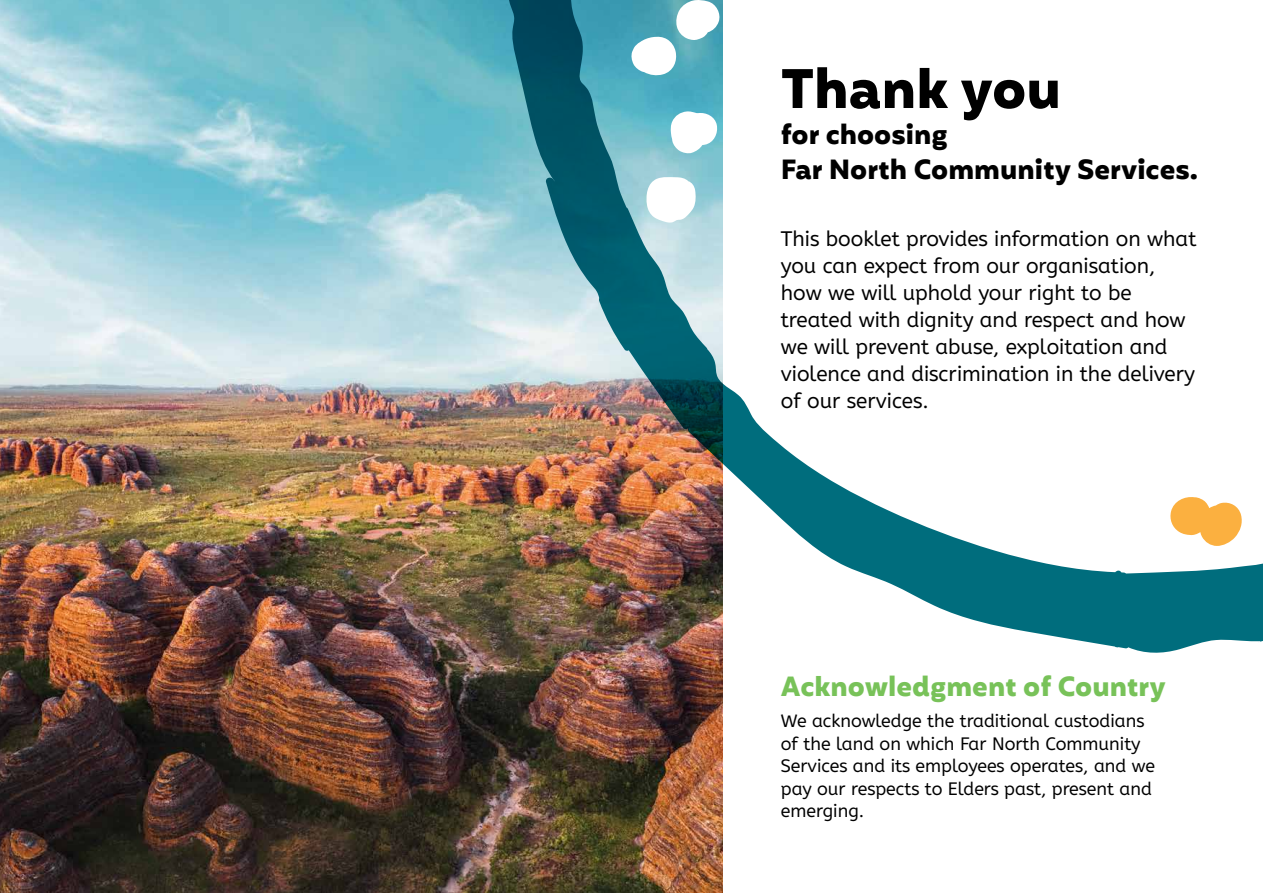
<style>
.page{position:relative;width:1263px;height:893px;background:#fff}
.page>*{position:absolute;margin:0;border:0;box-sizing:border-box;transform-origin:0 0}
.t1{font:700 54px "Mohr";color:#000}
.t2{font:700 27px/35.5px "Mohr";color:#000}
.t3{font:700 27px "Mohr";color:#78c259}
.t4{font:21px/27px "A Be Zeh EDU";color:#000}
.t5{font:18px/22.5px "A Be Zeh EDU";color:#000}
</style>
<div class="page">
<img style="left:0;top:0;width:722px;height:893px">
<svg style="left:508px;top:0;width:755px;height:654px"></svg>
<svg style="left:1169px;top:496px;width:74px;height:50px"></svg>
<svg style="left:670px;top:111px;width:48px;height:43px"></svg>
<svg style="left:631px;top:0;width:90px;height:76px"></svg>
<svg style="left:645px;top:176px;width:51px;height:47px"></svg>
<h1 class="t1" style="left:781px;top:58px;width:282px">Thank you</h1>
<p class="t2" style="left:781px;top:116px;width:419px">for choosing<br>Far North Community Services.</p>
<p class="t4" style="left:781px;top:225px;width:417px">This booklet provides information on what you can expect from our organisation, how we will uphold your right to be treated with dignity and respect and how we will prevent abuse, exploitation and violence and discrimination in the delivery of our services.</p>
<p class="t3" style="left:781px;top:671px;width:387px">Acknowledgment of Country</p>
<p class="t5" style="left:781px;top:710px;width:376px">We acknowledge the traditional custodians of the land on which Far North Community Services and its employees operates, and we pay our respects to Elders past, present and emerging.</p>
</div>
